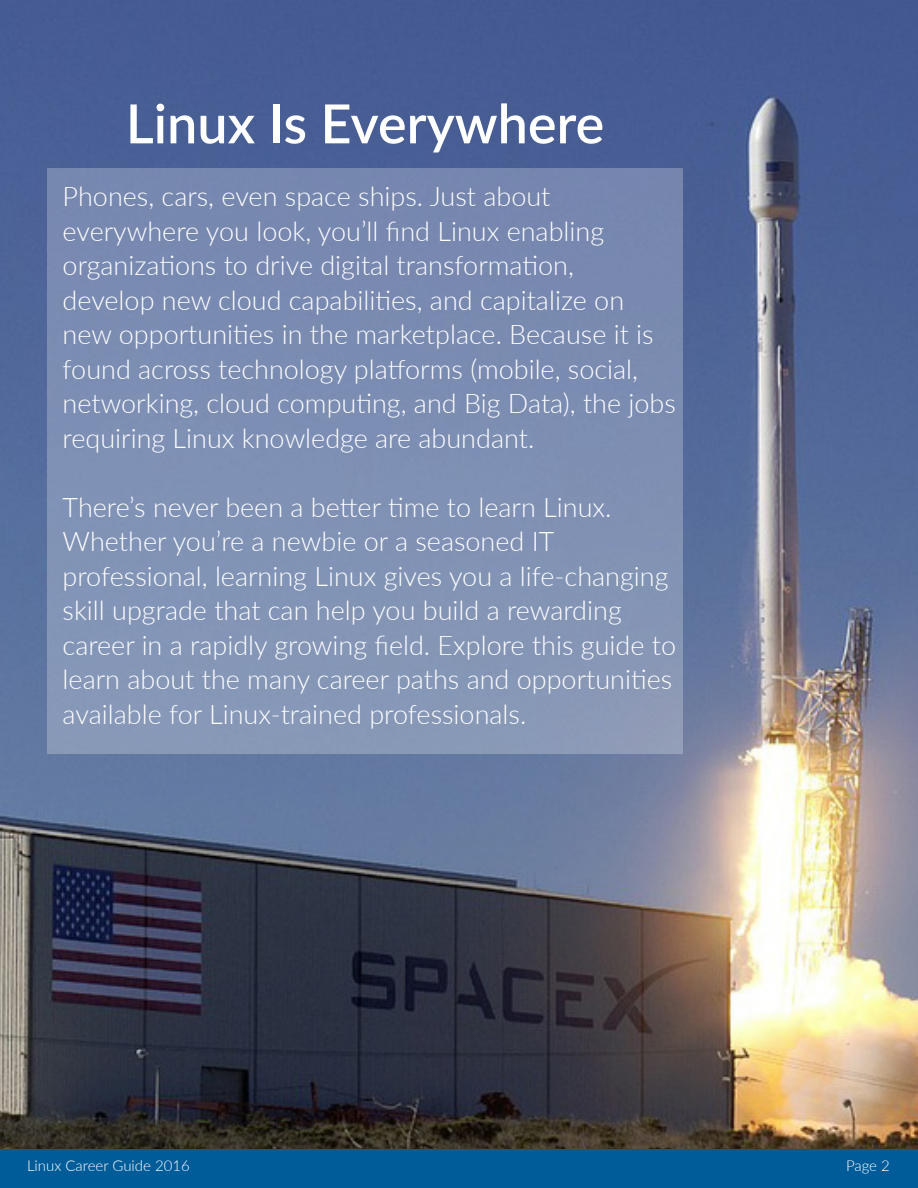
<style>
.page{position:relative;width:918px;height:1188px;background:#fff}
.page>*{position:absolute;margin:0;border:0;box-sizing:border-box;transform-origin:0 0}
.t1{font:600 54px "Lato";color:#fff}
.t2{font:300 27px/34.5px "Lato";color:#fff}
.t3{font:300 15px "Lato";color:#fff}
</style>
<div class="page">
<img style="left:0;top:0;width:918px;height:1149px">
<div style="left:0;top:1149px;width:918px;height:39px;background:#005c99"></div>
<div style="left:48px;top:168px;width:635px;height:586px;background:#7e90b4"></div>
<p class="t1" style="left:126px;top:84px;width:480px">Linux Is Everywhere</p>
<p class="t2" style="left:63px;top:178px;width:615px">Phones, cars, even space ships. Just about everywhere you look, you’ll find Linux enabling organizations to drive digital transformation,<br>develop new cloud capabilities, and capitalize on new opportunities in the marketplace. Because it is found across technology platforms (mobile, social, networking, cloud computing, and Big Data), the jobs requiring Linux knowledge are abundant.</p>
<p class="t2" style="left:63px;top:489px;width:615px">There’s never been a better time to learn Linux.<br>Whether you’re a newbie or a seasoned IT professional, learning Linux gives you a life-changing skill upgrade that can help you build a rewarding career in a rapidly growing field. Explore this guide to learn about the many career paths and opportunities available for Linux-trained professionals.</p>
<p class="t3" style="left:27px;top:1156px;width:164px">Linux Career Guide 2016</p>
<p class="t3" style="left:846px;top:1156px;width:45px">Page 2</p>
</div>
